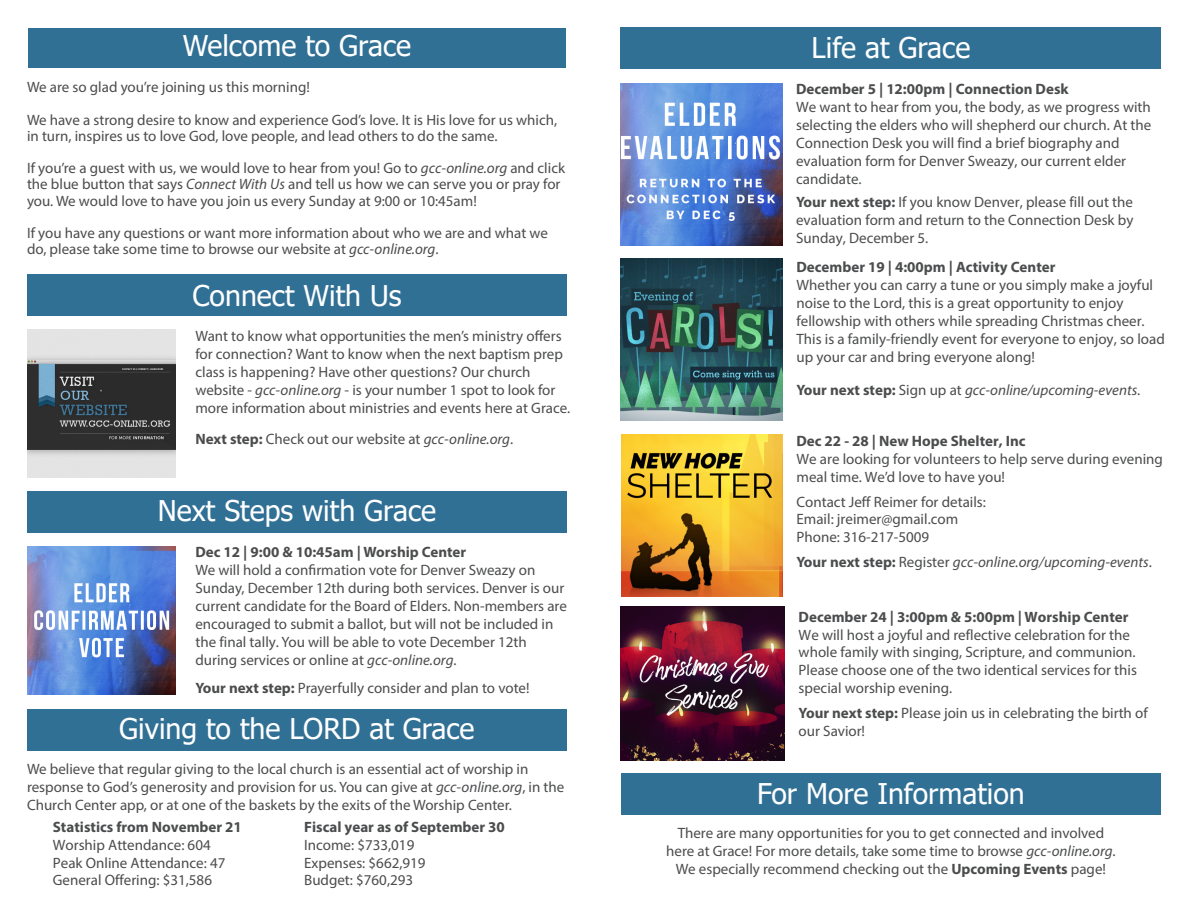
<style>
.page{position:relative;width:1188px;height:918px;background:#fff}
.page>*{position:absolute;margin:0;border:0;box-sizing:border-box;transform-origin:0 0}
.t1{font:28.5px "Tahoma";color:#fff}
.t2{font:15px/18px "Myriad Pro";color:#4b4c4d}
.t3{font:italic 15px "Myriad Pro";color:#4b4c4d}
.s1{font-style:italic}
.s2{font-weight:700}
.s3{font-weight:700;font-style:normal}
.s4{font-style:normal}
</style>
<div class="page">
<div style="left:27px;top:709px;width:540px;height:41px;background:#317095"></div>
<div style="left:28px;top:28px;width:538px;height:39px;background:#317095"></div>
<img style="left:27px;top:330px;width:149px;height:147px">
<div style="left:27px;top:275px;width:540px;height:41px;background:#317095"></div>
<div style="left:27px;top:492px;width:540px;height:41px;background:#317095"></div>
<div style="left:621px;top:27px;width:540px;height:41px;background:#317095"></div>
<div style="left:621px;top:773px;width:540px;height:41px;background:#317095"></div>
<img style="left:621px;top:259px;width:162px;height:162px">
<img style="left:621px;top:83px;width:162px;height:162px">
<img style="left:27px;top:546px;width:149px;height:148px">
<img style="left:621px;top:606px;width:163px;height:154px">
<img style="left:621px;top:434px;width:162px;height:162px">
<p class="t1" style="left:183px;top:27px;width:230px">Welcome to Grace</p>
<p class="t2" style="left:27px;top:78px;width:284px">We are so glad you’re joining us this morning!</p>
<p class="t2" style="left:27px;top:111px;width:532px;line-height:16.2px">We have a strong desire to know and experience God’s love. It is His love for us which, in turn, inspires us to love God, love people, and lead others to do the same.</p>
<p class="t2" style="left:27px;top:160px;width:540px;line-height:16.2px">If you’re a guest with us, we would love to hear from you! Go to <span class="s1">gcc-online.org</span> and click the blue button that says <span class="s1">Connect With Us</span> and tell us how we can serve you or pray for you. We would love to have you join us every Sunday at 9:00 or 10:45am!</p>
<p class="t2" style="left:27px;top:225px;width:522px;line-height:16.2px">If you have any questions or want more information about who we are and what we do, please take some time to browse our website at <span class="s1">gcc-online.org</span>.</p>
<p class="t1" style="left:193px;top:276px;width:210px">Connect With Us</p>
<p class="t2" style="left:195px;top:327px;width:376px">Want to know what opportunities the men’s ministry offers for connection? Want to know when the next baptism prep class is happening? Have other questions? Our church website - <span class="s1">gcc-online.org</span> - is your number 1 spot to look for more information about ministries and events here at Grace.</p>
<p class="t2" style="left:195px;top:429px;width:319px"><span class="s2">Next step:</span> Check out our website at <span class="s1">gcc-online.org</span>.</p>
<p class="t1" style="left:158px;top:492px;width:280px">Next Steps with Grace</p>
<p class="t2" style="left:195px;top:543px;width:373px"><span class="s2">Dec 12 | 9:00 &amp; 10:45am | Worship Center<br></span>We will hold a confirmation vote for Denver Sweazy on Sunday, December 12th during both services. Denver is our current candidate for the Board of Elders. Non-members are encouraged to submit a ballot, but will not be included in the final tally. You will be able to vote December 12th during services or online at <span class="s1">gcc-online.org</span>.</p>
<p class="t2" style="left:195px;top:679px;width:336px"><span class="s2">Your next step:</span> Prayerfully consider and plan to vote!</p>
<p class="t1" style="left:119px;top:709px;width:357px">Giving to the LORD at Grace</p>
<p class="t2" style="left:27px;top:760px;width:539px">We believe that regular giving to the local church is an essential act of worship in response to God’s generosity and provision for us. You can give at <span class="s1">gcc-online.org</span>, in the<br>Church Center app, or at one of the baskets by the exits of the Worship Center.</p>
<p class="t2" style="left:53px;top:818px;width:191px"><span class="s2">Statistics from November 21<br></span>Worship Attendance: 604<br>Peak Online Attendance: 47<br>General Offering: $31,586</p>
<p class="t2" style="left:304px;top:818px;width:202px"><span class="s2">Fiscal year as of September 30<br></span>Income: $733,019<br>Expenses: $662,919<br>Budget: $760,293</p>
<p class="t1" style="left:812px;top:28px;width:160px">Life at Grace</p>
<p class="t2" style="left:796px;top:80px;width:357px"><span class="s2">December 5 | 12:00pm | Connection Desk<br></span>We want to hear from you, the body, as we progress with selecting the elders who will shepherd our church. At the Connection Desk you will find a brief biography and evaluation form for Denver Sweazy, our current elder candidate.</p>
<p class="t2" style="left:796px;top:193px;width:339px;text-align:justify"><span class="s2">Your next step:</span> If you know Denver, please fill out the evaluation form and return to the Connection Desk by Sunday, December 5.</p>
<p class="t2" style="left:796px;top:258px;width:370px"><span class="s2">December 19 | 4:00pm | Activity Center<br></span>Whether you can carry a tune or you simply make a joyful noise to the Lord, this is a great opportunity to enjoy fellowship with others while spreading Christmas cheer.<br>This is a family-friendly event for everyone to enjoy, so load up your car and bring everyone along!</p>
<p class="t3" style="left:796px;top:381px;width:345px"><span class="s3">Your next step:</span> <span class="s4">Sign up at</span> gcc-online/upcoming-events<span class="s4">.</span></p>
<p class="t2" style="left:796px;top:432px;width:368px"><span class="s2">Dec 22 - 28 | New Hope Shelter, Inc<br></span>We are looking for volunteers to help serve during evening meal time. We’d love to have you!</p>
<p class="t2" style="left:796px;top:493px;width:191px;line-height:17.4px">Contact Jeff Reimer for details:<br>Email: jreimer@gmail.com<br>Phone: 316-217-5009</p>
<p class="t3" style="left:796px;top:552px;width:357px"><span class="s3">Your next step:</span> <span class="s4">Register</span> gcc-online.org/upcoming-events<span class="s4">.</span></p>
<p class="t2" style="left:799px;top:608px;width:340px"><span class="s2">December 24 | 3:00pm &amp; 5:00pm | Worship Center </span>We will host a joyful and reflective celebration for the whole family with singing, Scripture, and communion.<br>Please choose one of the two identical services for this special worship evening.</p>
<p class="t2" style="left:799px;top:704px;width:351px"><span class="s2">Your next step:</span> Please join us in celebrating the birth of our Savior!</p>
<p class="t1" style="left:757px;top:774px;width:269px">For More Information</p>
<p class="t2" style="left:678px;top:824px;width:428px">There are many opportunities for you to get connected and involved</p>
<p class="t2" style="left:666px;top:842px;width:451px">here at Grace! For more details, take some time to browse <span class="s1">gcc-online.org</span>.</p>
<p class="t2" style="left:676px;top:860px;width:432px">We especially recommend checking out the <span class="s2">Upcoming Events</span> page!</p>
</div>
